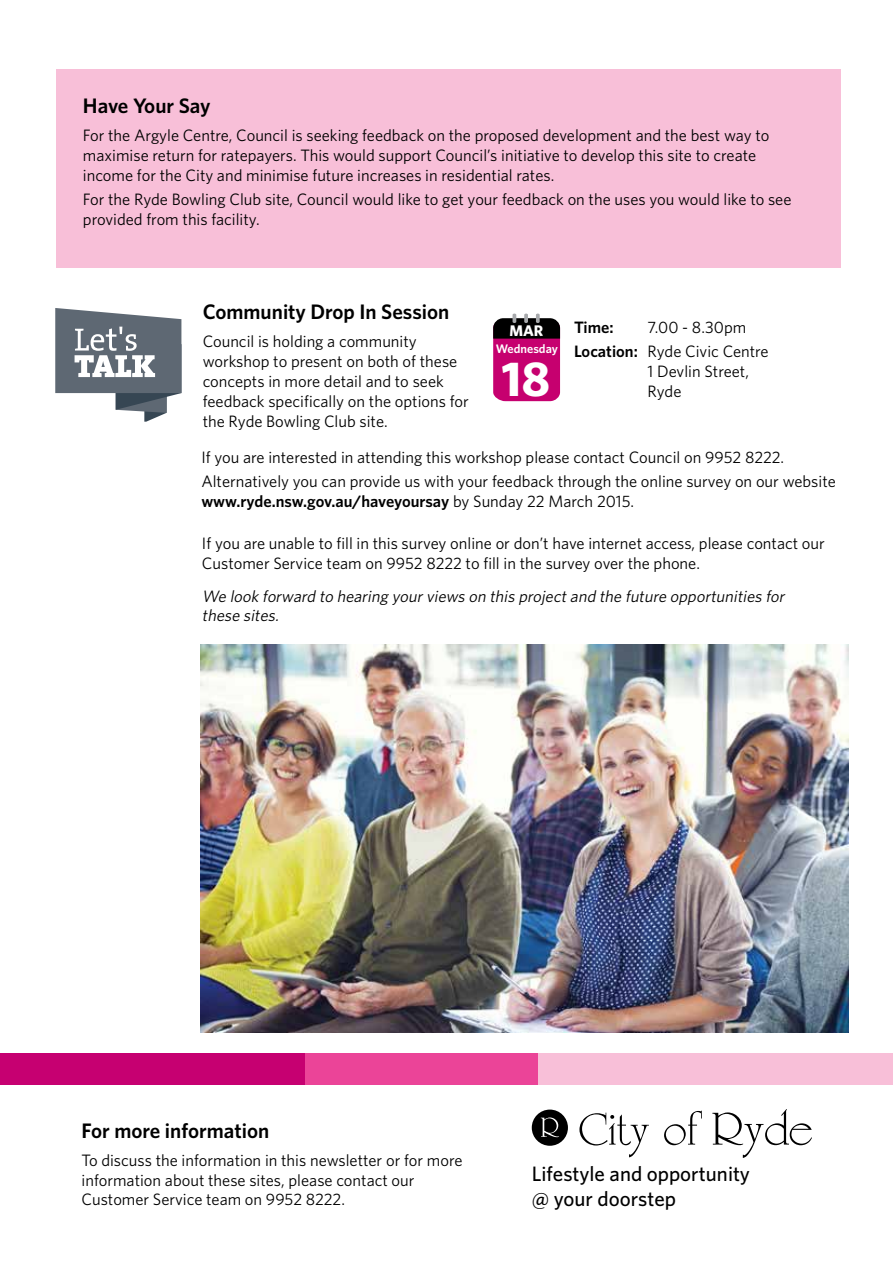
<style>
.page{position:relative;width:893px;height:1263px;background:#fff}
.page>*{position:absolute;margin:0;border:0;box-sizing:border-box;transform-origin:0 0}
.t1{font:700 49.05px "Whitney";color:#fff}
.t2{font:600 21px "Whitney";color:#000}
.t3{font:500 20.85px/25px "Whitney";color:#000}
.t4{font:16.5px/19.8px "Whitney";color:#000}
.t5{font:italic 16.5px/19.8px "Whitney";color:#000}
.t6{font:600 16.5px "Whitney";color:#000}
.t7{font:700 15.45px "Whitney";color:#fff}
.t8{font:600 12.45px "Whitney";color:#fff}
.s1{font-weight:600}
.s2{font-weight:400}
</style>
<div class="page">
<div style="left:0;top:1053px;width:305px;height:32px;background:#c60071"></div>
<div style="left:305px;top:1053px;width:234px;height:32px;background:#eb4498"></div>
<div style="left:538px;top:1053px;width:355px;height:32px;background:#f8bfd8"></div>
<div style="left:56px;top:69px;width:785px;height:199px;background:#f8bfd8"></div>
<svg style="left:532px;top:1109px;width:280px;height:49px"></svg>
<svg style="left:493px;top:314px;width:67px;height:87px;background:#9d1160"></svg>
<svg style="left:55px;top:308px;width:126px;height:114px"></svg>
<img style="left:201px;top:645px;width:647px;height:387px">
<p class="t2" style="left:83px;top:92px;width:129px">Have Your Say</p>
<p class="t4" style="left:83px;top:125px;width:688px">For the Argyle Centre, Council is seeking feedback on the proposed development and the best way to maximise return for ratepayers. This would support Council’s initiative to develop this site to create income for the City and minimise future increases in residential rates.</p>
<p class="t4" style="left:83px;top:189px;width:710px">For the Ryde Bowling Club site, Council would like to get your feedback on the uses you would like to see provided from this facility.</p>
<p class="t2" style="left:203px;top:298px;width:248px">Community Drop In Session</p>
<p class="t4" style="left:203px;top:331px;width:268px">Council is holding a community workshop to present on both of these concepts in more detail and to seek feedback specifically on the options for the Ryde Bowling Club site.</p>
<p class="t7" style="left:509px;top:320px;width:36px">MAR</p>
<p class="t8" style="left:496px;top:341px;width:64px">Wednesday</p>
<h1 class="t1" style="left:502px;top:346px;width:50px">18</h1>
<p class="t6" style="left:574px;top:316px;width:41px">Time:</p>
<p class="t4" style="left:574px;top:315px;width:196px;line-height:24px;text-indent:74px">7.00 - 8.30pm<br><span class="s1">Location:</span> Ryde Civic Centre</p>
<p class="t4" style="left:648px;top:361px;width:103px">1 Devlin Street,<br>Ryde</p>
<p class="t4" style="left:201px;top:444px;width:636px;line-height:24px">If you are interested in attending this workshop please contact Council on 9952 8222.<br>Alternatively you can provide us with your feedback through the online survey on our website</p>
<p class="t6" style="left:201px;top:490px;width:434px">www.ryde.nsw.gov.au/haveyoursay <span class="s2">by Sunday 22 March 2015.</span></p>
<p class="t4" style="left:202px;top:533px;width:624px">If you are unable to fill in this survey online or don’t have internet access, please contact our<br>Customer Service team on 9952 8222 to fill in the survey over the phone.</p>
<p class="t5" style="left:202px;top:586px;width:588px">We look forward to hearing yourviews on this projectand the future opportunities for these sites.</p>
<p class="t2" style="left:82px;top:1116px;width:189px">For more information</p>
<p class="t4" style="left:82px;top:1150px;width:382px">To discuss the information in this newsletter or for more information about these sites, please contact our<br>Customer Service team on 9952 8222.</p>
<p class="t3" style="left:532px;top:1161px;width:220px">Lifestyle and opportunity @ your doorstep</p>
</div>
